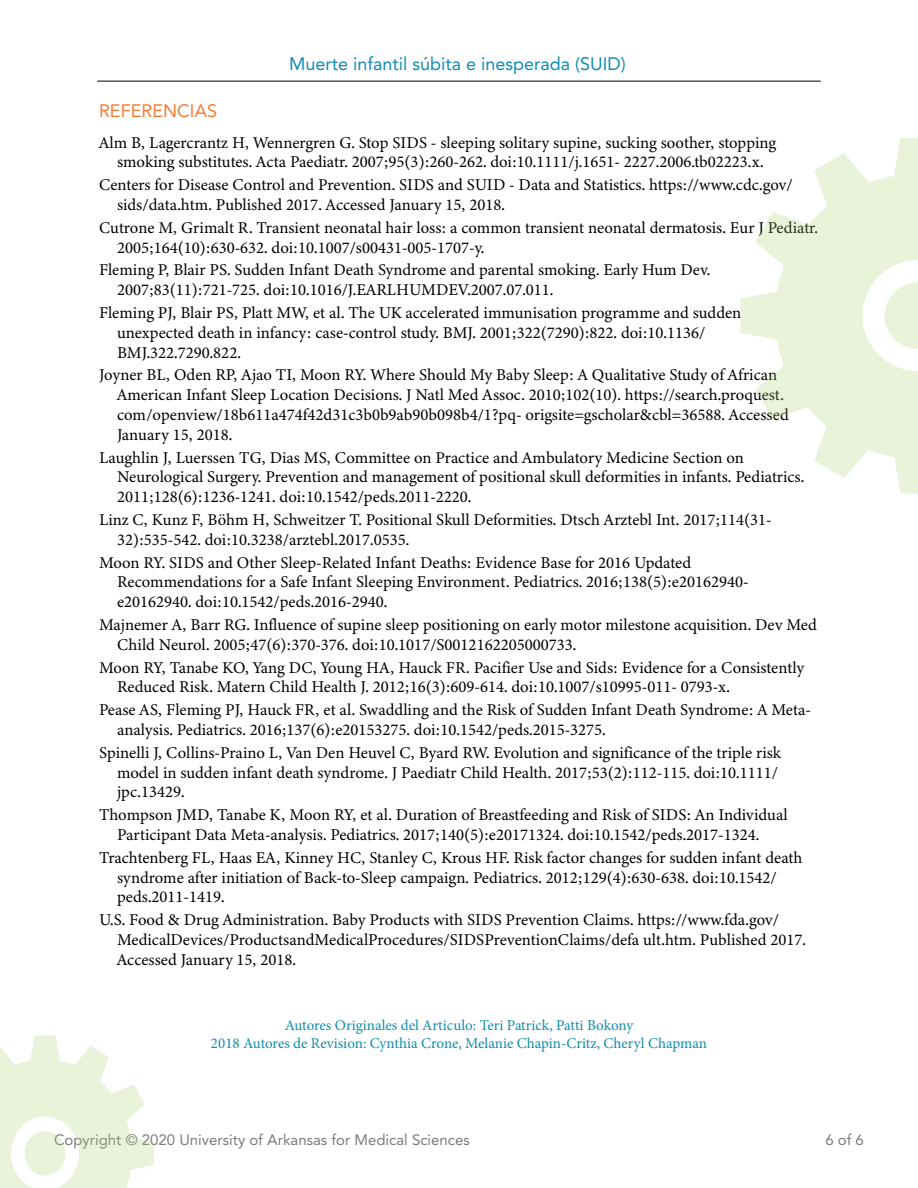
<style>
.page{position:relative;width:918px;height:1188px;background:#fff}
.page>*{position:absolute;margin:0;border:0;box-sizing:border-box;transform-origin:0 0}
.t1{font:18px "Avenir";color:#0e8cb5}
.t2{font:18px "Avenir";color:#f37d35}
.t3{font:16.5px/19.8px "Minion Variable Concept";color:#000}
.t4{font:15px/18px "Minion Pro";color:#108dab;text-align:center}
.t5{font:15px "Avenir";color:#7b7c7f}
</style>
<div class="page">
<hr style="left:97px;top:81px;width:724px;height:1px;background:#000">
<svg style="left:740px;top:138px;width:178px;height:355px;fill:#e8f3da"></svg>
<svg style="left:0;top:1035px;width:154px;height:153px"></svg>
<p class="t1" style="left:289px;top:53px;width:338px">Muerte infantil súbita e inesperada (SUID)</p>
<p class="t2" style="left:99px;top:100px;width:120px">REFERENCIAS</p>
<p class="t3" style="left:99px;top:132px;width:679px;text-align:center">Alm B, Lagercrantz H, Wennergren G. Stop SIDS - sleeping solitary supine, sucking soother, stopping smoking substitutes. Acta Paediatr. 2007;95(3):260-262. doi:10.1111/j.1651- 2227.2006.tb02223.x.</p>
<p class="t3" style="left:117px;top:175px;width:677px;text-indent:-18px">Centers for Disease Control and Prevention. SIDS and SUID - Data and Statistics. https://www.cdc.gov/ sids/data.htm. Published 2017. Accessed January 15, 2018.</p>
<p class="t3" style="left:117px;top:217px;width:703px;text-indent:-18px">Cutrone M, Grimalt R. Transient neonatal hair loss: a common transient neonatal dermatosis. Eur J Pediatr.<br>2005;164(10):630-632. doi:10.1007/s00431-005-1707-y.</p>
<p class="t3" style="left:117px;top:260px;width:595px;text-indent:-18px">Fleming P, Blair PS. Sudden Infant Death Syndrome and parental smoking. Early Hum Dev.<br>2007;83(11):721-725. doi:10.1016/J.EARLHUMDEV.2007.07.011.</p>
<p class="t3" style="left:117px;top:303px;width:626px;text-indent:-18px">Fleming PJ, Blair PS, Platt MW, et al. The UK accelerated immunisation programme and sudden unexpected death in infancy: case-control study. BMJ. 2001;322(7290):822. doi:10.1136/<br>BMJ.322.7290.822.</p>
<p class="t3" style="left:117px;top:365px;width:673px;text-indent:-18px">Joyner BL, Oden RP, Ajao TI, Moon RY. Where Should My Baby Sleep: A Qualitative Study of African American Infant Sleep Location Decisions. J Natl Med Assoc. 2010;102(10). https://search.proquest. com/openview/18b611a474f42d31c3b0b9ab90b098b4/1?pq- origsite=gscholar&amp;cbl=36588. Accessed January 15, 2018.</p>
<p class="t3" style="left:117px;top:447px;width:689px;text-indent:-18px">Laughlin J, Luerssen TG, Dias MS, Committee on Practice and Ambulatory Medicine Section on<br>Neurological Surgery. Prevention and management of positional skull deformities in infants. Pediatrics.<br>2011;128(6):1236-1241. doi:10.1542/peds.2011-2220.</p>
<p class="t3" style="left:117px;top:510px;width:656px;text-indent:-18px">Linz C, Kunz F, Böhm H, Schweitzer T. Positional Skull Deformities. Dtsch Arztebl Int. 2017;114(31-<br>32):535-542. doi:10.3238/arztebl.2017.0535.</p>
<p class="t3" style="left:117px;top:552px;width:633px;text-indent:-18px">Moon RY. SIDS and Other Sleep-Related Infant Deaths: Evidence Base for 2016 Updated<br>Recommendations for a Safe Infant Sleeping Environment. Pediatrics. 2016;138(5):e20162940- e20162940. doi:10.1542/peds.2016-2940.</p>
<p class="t3" style="left:117px;top:615px;width:702px;text-indent:-18px">Majnemer A, Barr RG. Influence of supine sleep positioning on early motor milestone acquisition. Dev Med<br>Child Neurol. 2005;47(6):370-376. doi:10.1017/S0012162205000733.</p>
<p class="t3" style="left:117px;top:657px;width:689px;text-indent:-18px">Moon RY, Tanabe KO, Yang DC, Young HA, Hauck FR. Pacifier Use and Sids: Evidence for a Consistently<br>Reduced Risk. Matern Child Health J. 2012;16(3):609-614. doi:10.1007/s10995-011- 0793-x.</p>
<p class="t3" style="left:117px;top:700px;width:696px;text-indent:-18px">Pease AS, Fleming PJ, Hauck FR, et al. Swaddling and the Risk of Sudden Infant Death Syndrome: A Meta&shy;analysis. Pediatrics. 2016;137(6):e20153275. doi:10.1542/peds.2015-3275.</p>
<p class="t3" style="left:117px;top:742px;width:666px;text-indent:-18px">Spinelli J, Collins-Praino L, Van Den Heuvel C, Byard RW. Evolution and significance of the triple risk model in sudden infant death syndrome. J Paediatr Child Health. 2017;53(2):112-115. doi:10.1111/ jpc.13429.</p>
<p class="t3" style="left:117px;top:805px;width:672px;text-indent:-18px">Thompson JMD, Tanabe K, Moon RY, et al. Duration of Breastfeeding and Risk of SIDS: An Individual<br>Participant Data Meta-analysis. Pediatrics. 2017;140(5):e20171324. doi:10.1542/peds.2017-1324.</p>
<p class="t3" style="left:117px;top:847px;width:687px;text-indent:-18px">Trachtenberg FL, Haas EA, Kinney HC, Stanley C, Krous HF. Risk factor changes for sudden infant death syndrome after initiation of Back-to-Sleep campaign. Pediatrics. 2012;129(4):630-638. doi:10.1542/ peds.2011-1419.</p>
<p class="t3" style="left:117px;top:910px;width:690px;text-indent:-18px">U.S. Food &amp; Drug Administration. Baby Products with SIDS Prevention Claims. https://www.fda.gov/<br>MedicalDevices/ProductsandMedicalProcedures/SIDSPreventionClaims/defa ult.htm. Published 2017.<br>Accessed January 15, 2018.</p>
<p class="t4" style="left:211px;top:1016px;width:498px">Autores Originales del Articulo: Teri Patrick, Patti Bokony<br>2018 Autores de Revision: Cynthia Crone, Melanie Chapin-Critz, Cheryl Chapman</p>
<p class="t5" style="left:54px;top:1131px;width:417px">Copyright © 2020 University of Arkansas for Medical Sciences</p>
<p class="t5" style="left:825px;top:1131px;width:40px">6 of 6</p>
</div>
